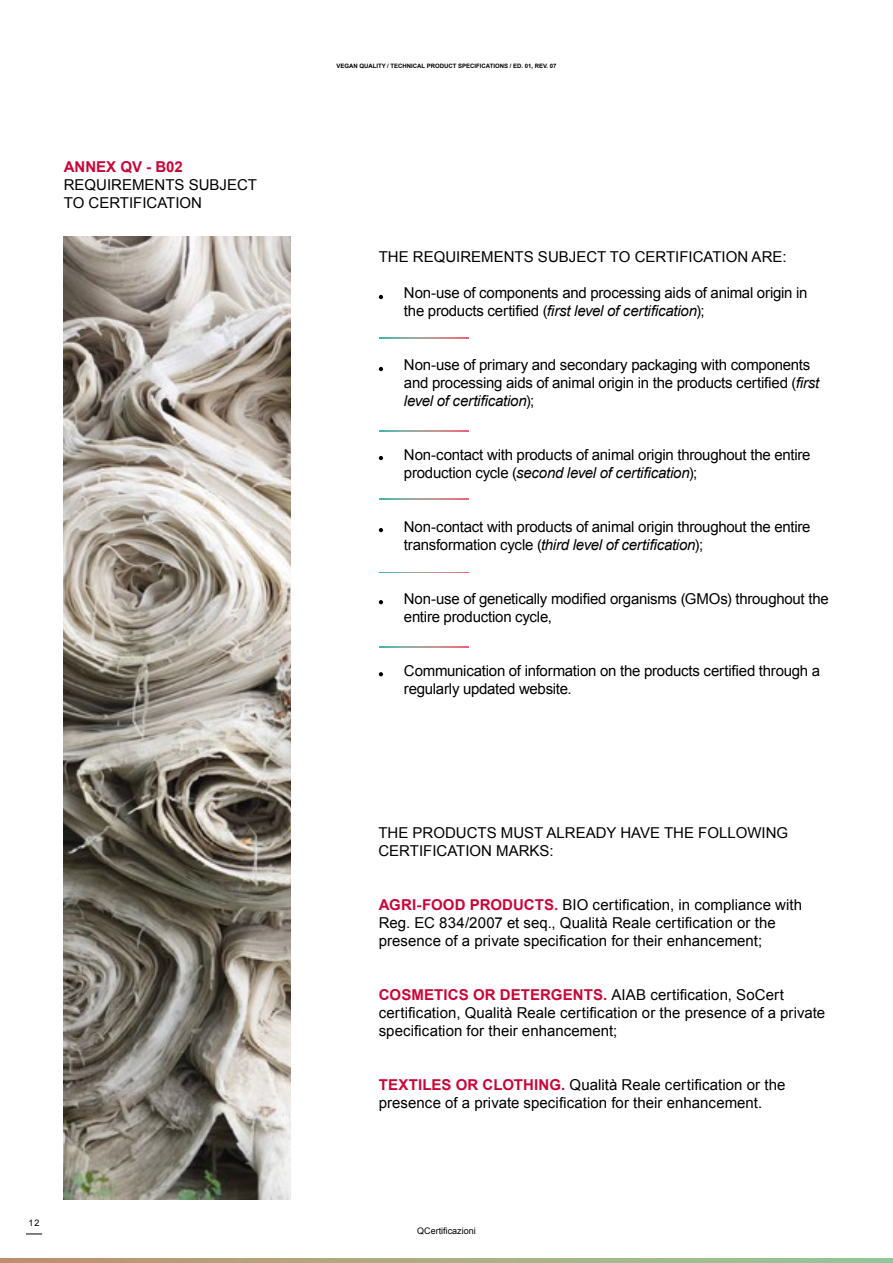
<style>
.page{position:relative;width:893px;height:1263px;background:#fff}
.page>*{position:absolute;margin:0;border:0;box-sizing:border-box;transform-origin:0 0}
.t1{font:15px/18px "Arial";letter-spacing:-.005em;color:#000}
.t2{font:700 15px "Arial";color:#ca0538}
.t3{font:9px "Arial";color:#000}
.t4{font:700 6px "Arial";color:#000}
.s1{font-style:italic}
.s2{font-weight:700;color:#ca0538}
</style>
<div class="page">
<svg style="left:0;top:1258px;width:893px;height:5px;background:#aaad82"></svg>
<svg style="left:26px;top:1233px;width:16px;height:1px"></svg>
<svg style="left:380px;top:337px;width:88px;height:1px"></svg>
<svg style="left:380px;top:431px;width:88px;height:1px"></svg>
<svg style="left:380px;top:499px;width:88px;height:1px"></svg>
<svg style="left:380px;top:572px;width:88px;height:1px"></svg>
<svg style="left:380px;top:646px;width:88px;height:1px"></svg>
<svg style="left:379px;top:295px;width:4px;height:4px"></svg>
<svg style="left:379px;top:367px;width:4px;height:4px"></svg>
<svg style="left:379px;top:456px;width:4px;height:4px"></svg>
<svg style="left:379px;top:528px;width:4px;height:4px"></svg>
<svg style="left:379px;top:600px;width:4px;height:4px"></svg>
<svg style="left:379px;top:672px;width:4px;height:4px"></svg>
<img style="left:64px;top:237px;width:227px;height:962px">
<p class="t2" style="left:64px;top:157px;width:121px">ANNEX QV - B02</p>
<p class="t1" style="left:64px;top:176px;width:195px">REQUIREMENTS SUBJECT<br>TO CERTIFICATION</p>
<p class="t3" style="left:29px;top:1217px;width:12px">12</p>
<p class="t4" style="left:336px;top:62px;width:222px">VEGAN QUALITY / TECHNICAL PRODUCT SPECIFICATIONS / ED. 01, REV. 07</p>
<p class="t1" style="left:379px;top:248px;width:409px">THE REQUIREMENTS SUBJECT TO CERTIFICATION ARE:</p>
<p class="t1" style="left:404px;top:284px;width:405px">Non-use of components and processing aids of animal origin in the products certified (<span class="s1">first level of certification</span>);</p>
<p class="t1" style="left:404px;top:356px;width:417px">Non-use of primary and secondary packaging with components and processing aids of animal origin in the products certified (<span class="s1">first level of certification</span>);</p>
<p class="t1" style="left:404px;top:446px;width:408px">Non-contact with products of animal origin throughout the entire production cycle (<span class="s1">second level of certification</span>);</p>
<p class="t1" style="left:404px;top:518px;width:408px">Non-contact with products of animal origin throughout the entire transformation cycle (<span class="s1">third level of certification</span>);</p>
<p class="t1" style="left:404px;top:590px;width:426px">Non-use of genetically modified organisms (GMOs) throughout the entire production cycle,</p>
<p class="t1" style="left:404px;top:662px;width:418px">Communication of information on the products certified through a regularly updated website.</p>
<p class="t1" style="left:378px;top:824px;width:411px">THE PRODUCTS MUST ALREADY HAVE THE FOLLOWING<br>CERTIFICATION MARKS:</p>
<p class="t1" style="left:379px;top:896px;width:425px"><span class="s2">AGRI-FOOD PRODUCTS.</span> BIO certification, in compliance with<br>Reg. EC 834/2007 et seq., Qualità Reale certification or the presence of a private specification for their enhancement;</p>
<p class="t1" style="left:379px;top:986px;width:448px"><span class="s2">COSMETICS OR DETERGENTS.</span> AIAB certification, SoCert certification, Qualità Reale certification or the presence of a private specification for their enhancement;</p>
<p class="t1" style="left:379px;top:1076px;width:408px"><span class="s2">TEXTILES OR CLOTHING.</span> Qualità Reale certification or the presence of a private specification for their enhancement.</p>
<p class="t3" style="left:417px;top:1224px;width:60px">QCertificazioni</p>
</div>
